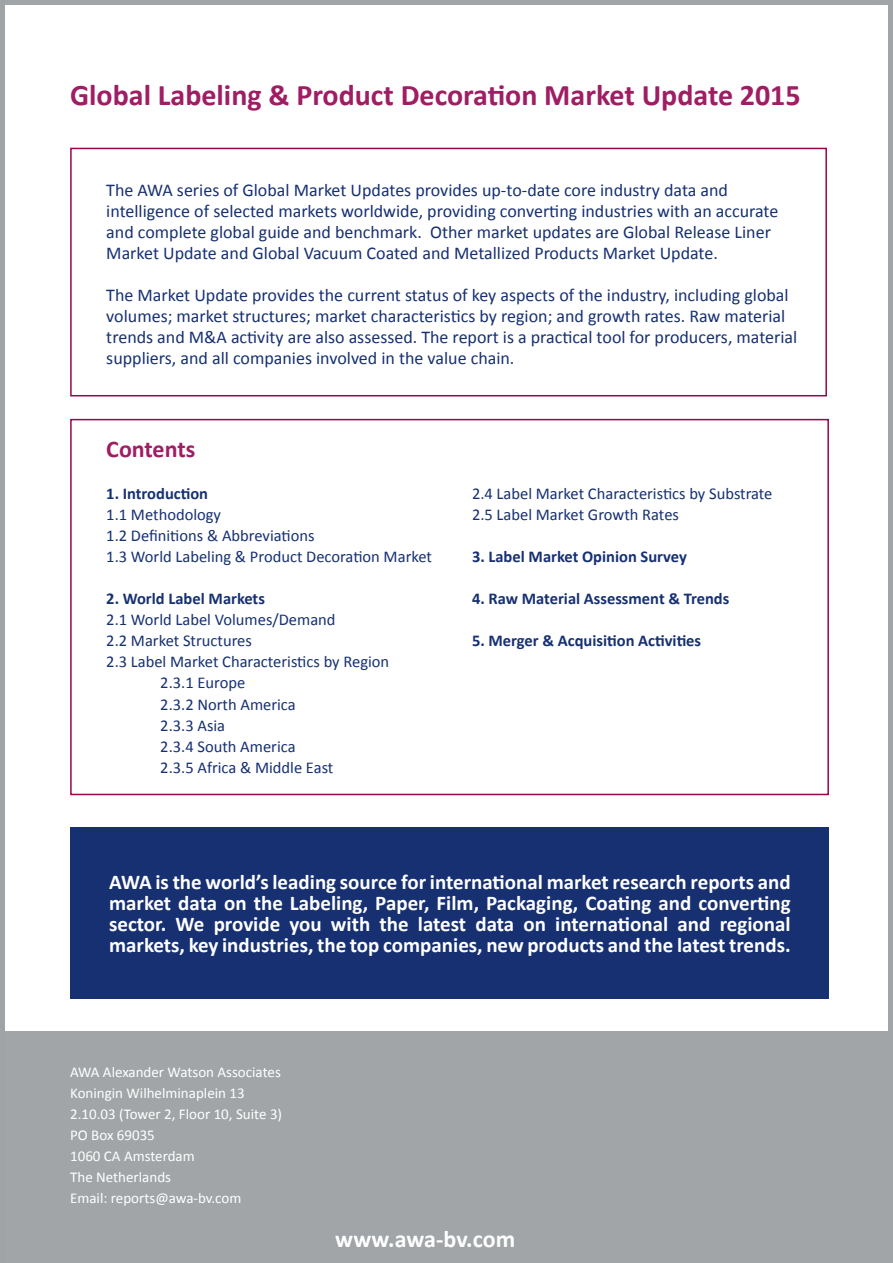
<style>
.page{position:relative;width:893px;height:1263px;background:#fff}
.page>*{position:absolute;margin:0;border:0;box-sizing:border-box;transform-origin:0 0}
.t1{font:700 30px "Calibri";color:#9f1d63}
.t2{font:700 24px "Calibri";color:#fff}
.t3{font:700 24px "Calibri";color:#9f1d63}
.t4{font:700 21px/21px "Calibri";color:#fff;text-align:justify}
.t5{font:18px/21px "Calibri";color:#163072}
.t6{font:16.5px/21px "Calibri";color:#163072}
.t7{font:700 16.5px "Calibri";color:#163072}
.t8{font:15px/21px "Calibri";color:#fff}
</style>
<div class="page">
<hr style="left:0;top:0;width:893px;height:4px;background:#a1a5a7">
<div style="left:0;top:1031px;width:893px;height:232px;background:#a1a5a7"></div>
<div style="left:70px;top:148px;width:757px;height:248px;border:2px solid #9a054a"></div>
<div style="left:888px;top:0;width:5px;height:1263px;background:#a1a5a7"></div>
<hr style="left:0;top:0;width:4px;height:1263px;background:#9fa3a5">
<div style="left:71px;top:827px;width:758px;height:171px;background:#163072"></div>
<div style="left:70px;top:419px;width:759px;height:376px;border:2px solid #9a054a"></div>
<h1 class="t1" style="left:70px;top:76px;width:732px">Global Labeling &amp; Product Decoration Market Update 2015</h1>
<p class="t5" style="left:106px;top:180px;width:673px">The AWA series of Global Market Updates provides up-to-date core industry data and intelligence of selected markets worldwide, providing converting industries with an accurate and complete global guide and benchmark. Other market updates are Global Release Liner Market Update and Global Vacuum Coated and Metallized Products Market Update.</p>
<p class="t5" style="left:106px;top:285px;width:692px">The Market Update provides the current status of key aspects of the industry, including global volumes; market structures; market characteristics by region; and growth rates. Raw material trends and M&amp;A activity are also assessed. The report is a practical tool for producers, material suppliers, and all companies involved in the value chain.</p>
<h2 class="t3" style="left:106px;top:434px;width:90px">Contents</h2>
<p class="t7" style="left:106px;top:483px;width:103px">1. Introduction</p>
<p class="t6" style="left:106px;top:504px;width:327px">1.1 Methodology<br>1.2 Definitions &amp; Abbreviations<br>1.3 World Labeling &amp; Product Decoration Market</p>
<p class="t7" style="left:106px;top:588px;width:160px">2. World Label Markets</p>
<p class="t6" style="left:106px;top:609px;width:231px">2.1 World Label Volumes/Demand</p>
<p class="t6" style="left:106px;top:630px;width:147px">2.2 Market Structures</p>
<p class="t6" style="left:106px;top:651px;width:284px">2.3 Label Market Characteristics by Region</p>
<p class="t6" style="left:160px;top:672px;width:86px">2.3.1 Europe</p>
<p class="t6" style="left:160px;top:693px;width:137px">2.3.2 North America</p>
<p class="t6" style="left:160px;top:714px;width:66px">2.3.3 Asia</p>
<p class="t6" style="left:160px;top:735px;width:137px">2.3.4 South America</p>
<p class="t6" style="left:160px;top:757px;width:175px">2.3.5 Africa &amp; Middle East</p>
<p class="t6" style="left:472px;top:483px;width:302px">2.4 Label Market Characteristics by Substrate<br>2.5 Label Market Growth Rates</p>
<p class="t7" style="left:472px;top:546px;width:216px">3. Label Market Opinion Survey</p>
<p class="t7" style="left:472px;top:588px;width:259px">4. Raw Material Assessment &amp; Trends</p>
<p class="t7" style="left:472px;top:630px;width:231px">5. Merger &amp; Acquisition Activities</p>
<p class="t4" style="left:109px;top:871px;width:683px">AWA is the world’s leading source for international market research reports and market data on the Labeling, Paper, Film, Packaging, Coating and converting sector. We provide you with the latest data on international and regional markets, key industries, the top companies, new products and the latest trends.</p>
<p class="t8" style="left:70px;top:1061px;width:213px">AWA Alexander Watson Associates<br>Koningin Wilhelminaplein 13<br>2.10.03 (Tower 2, Floor 10, Suite 3)<br>PO Box 69035<br>1060 CA Amsterdam<br>The Netherlands<br>Email: reports@awa-bv.com</p>
<h2 class="t2" style="left:335px;top:1224px;width:182px">www.awa-bv.com</h2>
</div>
